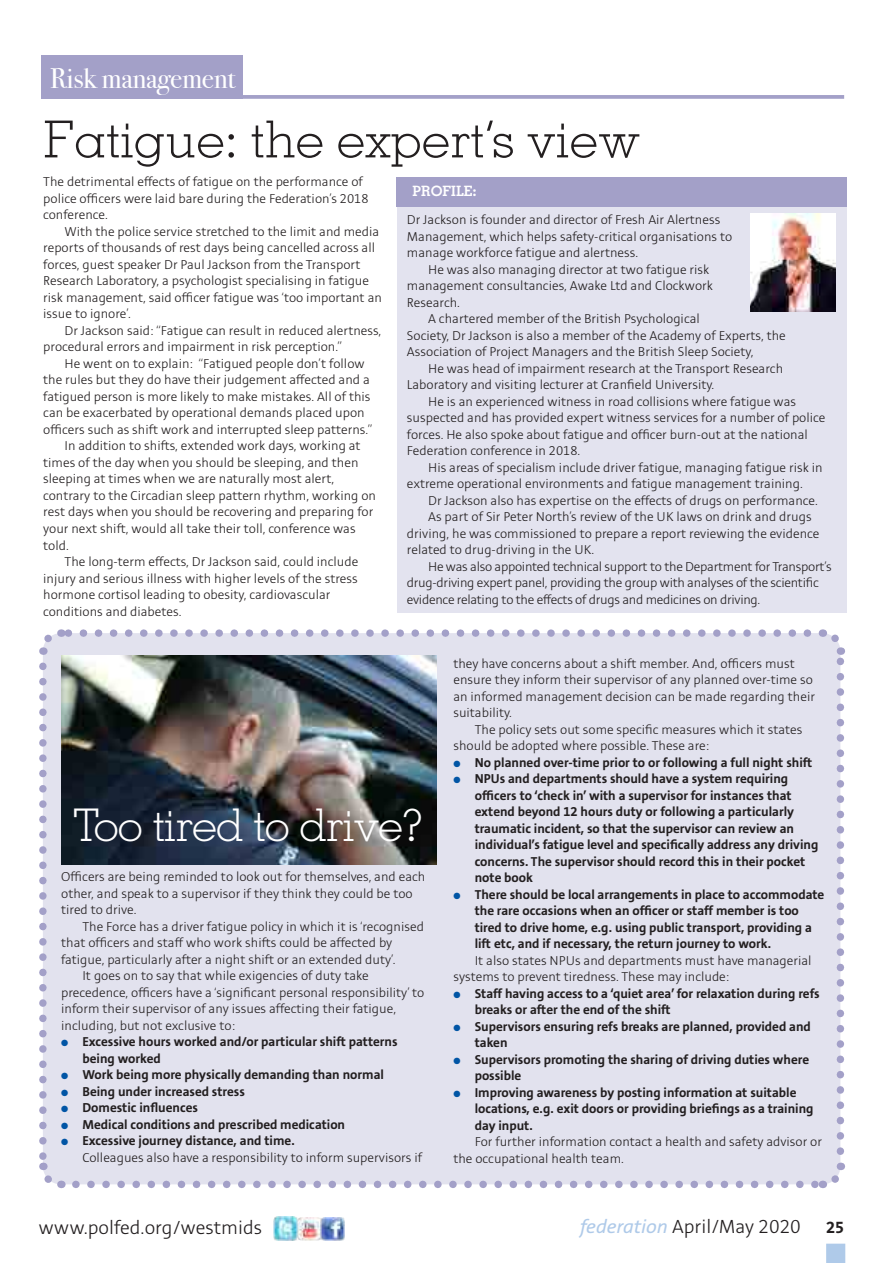
<style>
.page{position:relative;width:893px;height:1263px;background:#fff}
.page>*{position:absolute;margin:0;border:0;box-sizing:border-box;transform-origin:0 0}
.t1{font:300 51px "Memphis";color:#231f20}
.t2{font:300 45px "Memphis";letter-spacing:-.02em;color:#fff}
.t3{font:28.5px "Bodoni Svty Two OSITCTT";letter-spacing:-.01em;color:#fff}
.t4{font:300 21px "Stinnes Sans";color:#231f20}
.t5{font:700 18px "Stinnes Sans";color:#231f20}
.t6{font:300 14.25px/16.5px "Stinnes Sans";color:#231f20}
.t7{font:700 14.25px/16.5px "Stinnes Sans";color:#231f20}
.t8{font:300 14.25px/16.5px "Stinnes Sans";letter-spacing:-.02em;color:#231f20}
.t9{font:700 14.25px "Memphis";color:#fff}
.s1{color:#0155a5}
.s2{font-weight:400;font-style:italic;color:#afcae9}
</style>
<div class="page">
<img style="left:274px;top:1217px;width:71px;height:24px">
<div style="left:826px;top:1244px;width:19px;height:19px;background:#afcae9"></div>
<div style="left:43px;top:633px;width:797px;height:551px;background:#e2e2ee;border-radius:18px"></div>
<svg style="left:76px;top:1180px;width:739px;height:8px"></svg>
<svg style="left:68px;top:629px;width:739px;height:8px"></svg>
<svg style="left:39px;top:666px;width:25px;height:523px"></svg>
<svg style="left:822px;top:1162px;width:23px;height:27px"></svg>
<svg style="left:819px;top:629px;width:26px;height:522px"></svg>
<svg style="left:39px;top:629px;width:23px;height:26px"></svg>
<div style="left:41px;top:56px;width:202px;height:43px;background:#a3a0c8"></div>
<svg style="left:243px;top:95px;width:601px;height:4px;background:#a8a5cb"></svg>
<img style="left:62px;top:655px;width:374px;height:209px">
<div style="left:398px;top:177px;width:449px;height:435px;background:#e3e3ef"></div>
<div style="left:396px;top:177px;width:451px;height:30px;background:#a3a0c8"></div>
<img style="left:750px;top:214px;width:85px;height:97px">
<p class="t3" style="left:50px;top:61px;width:187px">Risk management</p>
<p class="t1" style="left:43px;top:108px;width:599px">Fatigue: the expert’s view</p>
<p class="t9" style="left:412px;top:182px;width:65px">PROFILE:</p>
<p class="t6" style="left:43px;top:174px;width:327px">The detrimental effects of fatigue on the performance of police officers were laid bare during the Federation’s 2018 conference.</p>
<p class="t6" style="left:43px;top:224px;width:340px;text-indent:21px">With the police service stretched to the limit and media reports of thousands of rest days being cancelled across all forces, guest speaker Dr Paul Jackson from the Transport Research Laboratory, a psychologist specialising in fatigue risk management, said officer fatigue was ‘too important an issue to ignore’.</p>
<p class="t6" style="left:43px;top:323px;width:340px;text-indent:21px">Dr Jackson said: “Fatigue can result in reduced alertness, procedural errors and impairment in risk perception.”</p>
<p class="t6" style="left:43px;top:356px;width:331px;text-indent:21px">He went on to explain: “Fatigued people don’t follow the rules but they do have their judgement affected and a fatigued person is more likely to make mistakes. All of this can be exacerbated by operational demands placed upon officers such as shift work and interrupted sleep patterns.”</p>
<p class="t6" style="left:43px;top:438px;width:334px;text-indent:21px">In addition to shifts, extended work days, working at times of the day when you should be sleeping, and then sleeping at times when we are naturally most alert, contrary to the Circadian sleep pattern rhythm, working on rest days when you should be recovering and preparing for your next shift, would all take their toll, conference was told.</p>
<p class="t6" style="left:43px;top:554px;width:316px;text-indent:21px">The long-term effects, Dr Jackson said, could include injury and serious illness with higher levels of the stress hormone cortisol leading to obesity, cardiovascular conditions and diabetes.</p>
<p class="t6" style="left:407px;top:212px;width:327px">Dr Jackson is founder and director of Fresh Air Alertness<br>Management, which helps safety-critical organisations to manage workforce fatigue and alertness.</p>
<p class="t6" style="left:407px;top:262px;width:308px;text-indent:21px">He was also managing director at two fatigue risk management consultancies, Awake Ltd and Clockwork<br>Research.</p>
<p class="t6" style="left:407px;top:311px;width:380px;text-indent:21px">A chartered member of the British Psychological<br>Society, Dr Jackson is also a member of the Academy of Experts, the<br>Association of Project Managers and the British Sleep Society,</p>
<p class="t6" style="left:407px;top:361px;width:378px;text-indent:21px">He was head of impairment research at the Transport Research<br>Laboratory and visiting lecturer at Cranfield University.</p>
<p class="t6" style="left:407px;top:394px;width:420px;text-indent:21px">He is an experienced witness in road collisions where fatigue was suspected and has provided expert witness services for a number of police forces. He also spoke about fatigue and officer burn-out at the national Federation conference in 2018.</p>
<p class="t6" style="left:407px;top:460px;width:417px;text-indent:21px">His areas of specialism include driver fatigue, managing fatigue risk in extreme operational environments and fatigue management training.</p>
<p class="t6" style="left:428px;top:493px;width:391px">Dr Jackson also has expertise on the effects of drugs on performance.</p>
<p class="t6" style="left:407px;top:509px;width:414px;text-indent:21px">As part of Sir Peter North’s review of the UK laws on drink and drugs driving, he was commissioned to prepare a report reviewing the evidence related to drug-driving in the UK.</p>
<p class="t8" style="left:407px;top:559px;width:426px;text-indent:21px">He was also appointed technical support to the Department for Transport’s drug-driving expert panel, providing the group with analyses of the scientific evidence relating to the effects of drugs and medicines on driving.</p>
<p class="t2" style="left:74px;top:798px;width:350px">Too tired to drive?</p>
<p class="t6" style="left:61px;top:869px;width:366px">Officers are being reminded to look out for themselves, and each other, and speak to a supervisor if they think they could be too tired to drive.</p>
<p class="t6" style="left:61px;top:918px;width:364px;text-indent:21px">The Force has a driver fatigue policy in which it is ‘recognised that officers and staff who work shifts could be affected by fatigue, particularly after a night shift or an extended duty’.</p>
<p class="t6" style="left:61px;top:968px;width:365px;text-indent:21px">It goes on to say that while exigencies of duty take precedence, officers have a ‘significant personal responsibility’ to inform their supervisor of any issues affecting their fatigue, including, but not exclusive to:</p>
<p class="t7" style="left:82px;top:1034px;width:317px;text-indent:-21px"><span class="s1">●</span> Excessive hours worked and/or particular shift patterns being worked</p>
<p class="t7" style="left:61px;top:1067px;width:324px"><span class="s1">●</span> Work being more physically demanding than normal</p>
<p class="t7" style="left:61px;top:1083px;width:185px"><span class="s1">●</span> Being under increased stress</p>
<p class="t7" style="left:61px;top:1100px;width:138px"><span class="s1">●</span> Domestic influences</p>
<p class="t7" style="left:61px;top:1116px;width:285px"><span class="s1">●</span> Medical conditions and prescribed medication</p>
<p class="t7" style="left:61px;top:1133px;width:235px"><span class="s1">●</span> Excessive journey distance, and time.</p>
<p class="t6" style="left:82px;top:1149px;width:341px">Colleagues also have a responsibility to inform supervisors if</p>
<p class="t6" style="left:453px;top:655px;width:363px">they have concerns about a shift member. And, officers must ensure they inform their supervisor of any planned over-time so an informed management decision can be made regarding their suitability.</p>
<p class="t6" style="left:453px;top:721px;width:351px;text-indent:21px">The policy sets out some specific measures which it states should be adopted where possible. These are:</p>
<p class="t7" style="left:453px;top:754px;width:360px"><span class="s1">●</span> No planned over-time prior to or following a full night shift</p>
<p class="t7" style="left:475px;top:771px;width:345px;text-indent:-21px"><span class="s1">●</span> NPUs and departments should have a system requiring officers to ‘check in’ with a supervisor for instances that extend beyond 12 hours duty or following a particularly traumatic incident, so that the supervisor can review an individual’s fatigue level and specifically address any driving concerns. The supervisor should record this in their pocket note book</p>
<p class="t7" style="left:475px;top:886px;width:351px;text-indent:-21px"><span class="s1">●</span> There should be local arrangements in place to accommodate the rare occasions when an officer or staff member is too tired to drive home, e.g. using public transport, providing a lift etc, and if necessary, the return journey to work.</p>
<p class="t6" style="left:453px;top:952px;width:360px;text-indent:21px">It also states NPUs and departments must have managerial systems to prevent tiredness. These may include:</p>
<p class="t7" style="left:475px;top:985px;width:346px;text-indent:-21px"><span class="s1">●</span> Staff having access to a ‘quiet area’ for relaxation during refs breaks or after the end of the shift</p>
<p class="t7" style="left:475px;top:1018px;width:338px;text-indent:-21px"><span class="s1">●</span> Supervisors ensuring refs breaks are planned, provided and taken</p>
<p class="t7" style="left:475px;top:1051px;width:336px;text-indent:-21px"><span class="s1">●</span> Supervisors promoting the sharing of driving duties where possible</p>
<p class="t7" style="left:475px;top:1084px;width:340px;text-indent:-21px"><span class="s1">●</span> Improving awareness by posting information at suitable locations, e.g. exit doors or providing briefings as a training day input.</p>
<p class="t6" style="left:453px;top:1134px;width:370px;text-indent:21px">For further information contact a health and safety advisor or the occupational health team.</p>
<p class="t4" style="left:39px;top:1218px;width:225px">www.polfed.org/westmids</p>
<p class="t4" style="left:580px;top:1217px;width:222px"><span class="s2">federation</span> April/May 2020</p>
<p class="t5" style="left:826px;top:1219px;width:19px">25</p>
</div>
